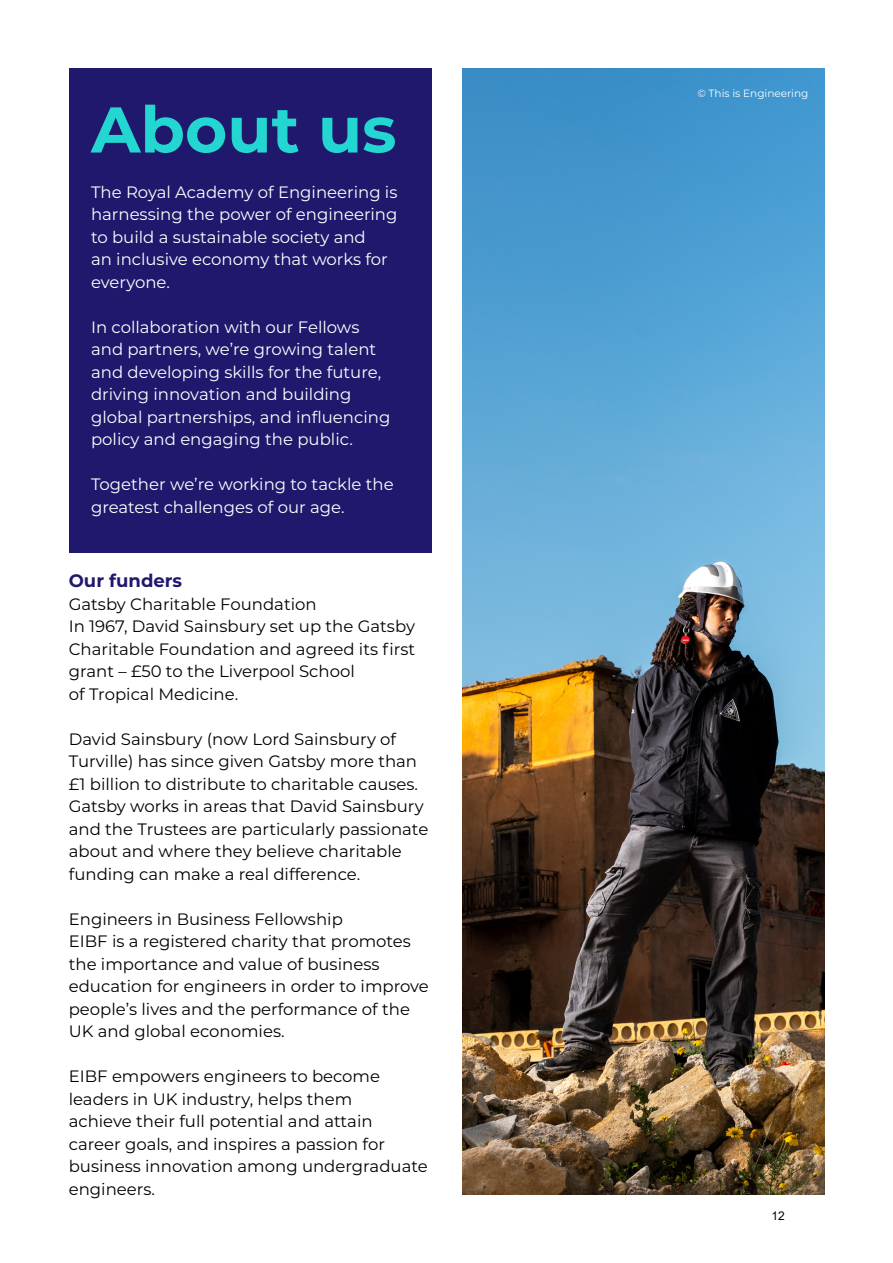
<style>
.page{position:relative;width:893px;height:1263px;background:#fff}
.page>*{position:absolute;margin:0;border:0;box-sizing:border-box;transform-origin:0 0}
.t1{font:700 64.5px "Montserrat";color:#24d6d1}
.t2{font:700 18px "Montserrat";color:#20186c}
.t3{font:16.5px/22.5px "Montserrat";color:#000}
.t4{font:16.5px/22.5px "Montserrat";color:#fff}
.t5{font:12px "Arial";color:#000}
.t6{font:10.5px "Montserrat";color:#fff}
</style>
<div class="page">
<div style="left:69px;top:69px;width:363px;height:484px;background:#20186c"></div>
<img style="left:462px;top:68px;width:363px;height:1127px">
<h1 class="t1" style="left:91px;top:83px;width:307px">About us</h1>
<p class="t4" style="left:91px;top:180px;width:308px">The Royal Academy of Engineering is harnessing the power of engineering to build a sustainable society and<br>an inclusive economy that works for everyone.</p>
<p class="t4" style="left:91px;top:315px;width:301px">In collaboration with our Fellows and partners, we’re growing talent and developing skills for the future, driving innovation and building global partnerships, and influencing policy and engaging the public.</p>
<p class="t4" style="left:91px;top:472px;width:304px">Together we’re working to tackle the greatest challenges of our age.</p>
<p class="t2" style="left:69px;top:568px;width:115px">Our funders</p>
<p class="t3" style="left:69px;top:592px;width:348px">Gatsby Charitable Foundation<br>In 1967, David Sainsbury set up the Gatsby Charitable Foundation and agreed its first grant – £50 to the Liverpool School<br>of Tropical Medicine.</p>
<p class="t3" style="left:69px;top:727px;width:361px">David Sainsbury (now Lord Sainsbury of Turville) has since given Gatsby more than £1 billion to distribute to charitable causes.<br>Gatsby works in areas that David Sainsbury and the Trustees are particularly passionate about and where they believe charitable funding can make a real difference.</p>
<p class="t3" style="left:69px;top:907px;width:362px">Engineers in Business Fellowship<br>EIBF is a registered charity that promotes the importance and value of business education for engineers in order to improve people’s lives and the performance of the UK and global economies.</p>
<p class="t3" style="left:69px;top:1065px;width:360px">EIBF empowers engineers to become leaders in UK industry, helps them<br>achieve their full potential and attain career goals, and inspires a passion for business innovation among undergraduate engineers.</p>
<p class="t6" style="left:697px;top:86px;width:113px">© This is Engineering</p>
<p class="t5" style="left:772px;top:1207px;width:15px">12</p>
</div>
